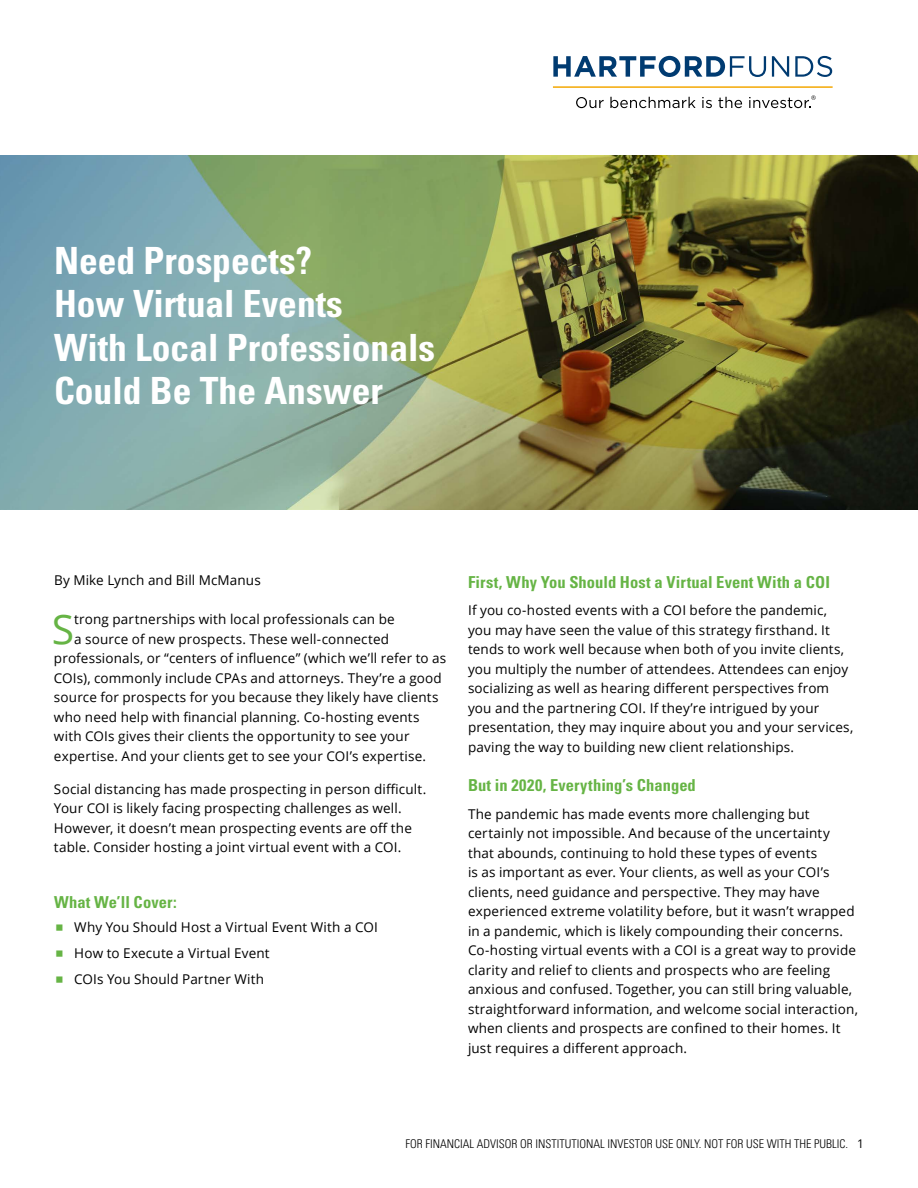
<style>
.page{position:relative;width:918px;height:1188px;background:#fff}
.page>*{position:absolute;margin:0;border:0;box-sizing:border-box;transform-origin:0 0}
.t1{font:40.8px "Open Sans";color:#66b445}
.t2{font:700 condensed 37.5px/43.5px "Univers";color:#fff}
.t3{font:700 condensed 16.5px "Univers";letter-spacing:.005em;color:#66b445}
.t4{font:13.5px/19.5px "Open Sans";letter-spacing:.01em;color:#000}
.t5{font:300 condensed 12px "Univers LT Std";color:#000}
.s1{font-family:"Open Sans";font-weight:400;font-stretch:normal}
</style>
<div class="page">
<img style="left:0;top:156px;width:918px;height:353px">
<svg style="left:553px;top:56px;width:213px;height:21px"></svg>
<svg style="left:772px;top:56px;width:17px;height:21px"></svg>
<svg style="left:795px;top:56px;width:37px;height:21px"></svg>
<hr style="left:553px;top:86px;width:280px;height:2px;background:#f4a700">
<svg style="left:576px;top:97px;width:28px;height:11px"></svg>
<svg style="left:610px;top:97px;width:86px;height:11px"></svg>
<svg style="left:702px;top:97px;width:10px;height:11px"></svg>
<svg style="left:718px;top:97px;width:24px;height:11px"></svg>
<svg style="left:749px;top:95px;width:67px;height:13px"></svg>
<h2 class="t2" style="left:54px;top:239px;width:383px">Need Prospects?<br>How Virtual Events<br>With Local Professionals<br>Could Be The Answer</h2>
<p class="t4" style="left:54px;top:570px;width:208px">By Mike Lynch and Bill McManus</p>
<h1 class="t1" style="left:52px;top:601px;width:24px">S</h1>
<p class="t4" style="left:74px;top:609px;width:322px">trong partnerships with local professionals can be</p>
<p class="t4" style="left:74px;top:629px;width:316px">a source of new prospects. These well-connected</p>
<p class="t4" style="left:54px;top:648px;width:394px">professionals, or “centers of influence” (which we’ll refer to as</p>
<p class="t4" style="left:54px;top:668px;width:389px">COIs), commonly include CPAs and attorneys. They’re a good</p>
<p class="t4" style="left:54px;top:687px;width:386px">source for prospects for you because they likely have clients</p>
<p class="t4" style="left:54px;top:707px;width:367px">who need help with financial planning. Co-hosting events</p>
<p class="t4" style="left:54px;top:726px;width:357px">with COIs gives their clients the opportunity to see your</p>
<p class="t4" style="left:54px;top:746px;width:373px">expertise. And your clients get to see your COI’s expertise.</p>
<p class="t4" style="left:54px;top:779px;width:374px">Social distancing has made prospecting in person difficult.<br>Your COI is likely facing prospecting challenges as well.<br>However, it doesn’t mean prospecting events are off the table. Consider hosting a joint virtual event with a COI.</p>
<p class="t3" style="left:54px;top:892px;width:124px">What We’ll Cover:</p>
<p class="t4" style="left:74px;top:913px;width:305px;line-height:26.2px">Why You Should Host a Virtual Event With a COI<br>How to Execute a Virtual Event<br>COIs You Should Partner With</p>
<p class="t3" style="left:468px;top:572px;width:363px">First, Why You Should Host a Virtual Event With a COI</p>
<p class="t4" style="left:468px;top:600px;width:387px">If you co-hosted events with a COI before the pandemic, you may have seen the value of this strategy firsthand. It tends to work well because when both of you invite clients, you multiply the number of attendees. Attendees can enjoy socializing as well as hearing different perspectives from you and the partnering COI. If they’re intrigued by your presentation, they may inquire about you and your services, paving the way to building new client relationships.</p>
<p class="t3" style="left:468px;top:775px;width:229px">But in 2020, Everything’s Changed</p>
<p class="t4" style="left:468px;top:804px;width:391px">The pandemic has made events more challenging but certainly not impossible. And because of the uncertainty that abounds, continuing to hold these types of events<br>is as important as ever. Your clients, as well as your COI’s clients, need guidance and perspective. They may have experienced extreme volatility before, but it wasn’t wrapped in a pandemic, which is likely compounding their concerns.<br>Co-hosting virtual events with a COI is a great way to provide clarity and relief to clients and prospects who are feeling anxious and confused. Together, you can still bring valuable, straightforward information, and welcome social interaction, when clients and prospects are confined to their homes. It just requires a different approach.</p>
<p class="t5" style="left:406px;top:1136px;width:460px">FOR FINANCIAL ADVISOR OR INSTITUTIONAL INVESTOR USE ONLY. NOT FOR USE WITH THE PUBLIC. <span class="s1">1</span></p>
</div>
